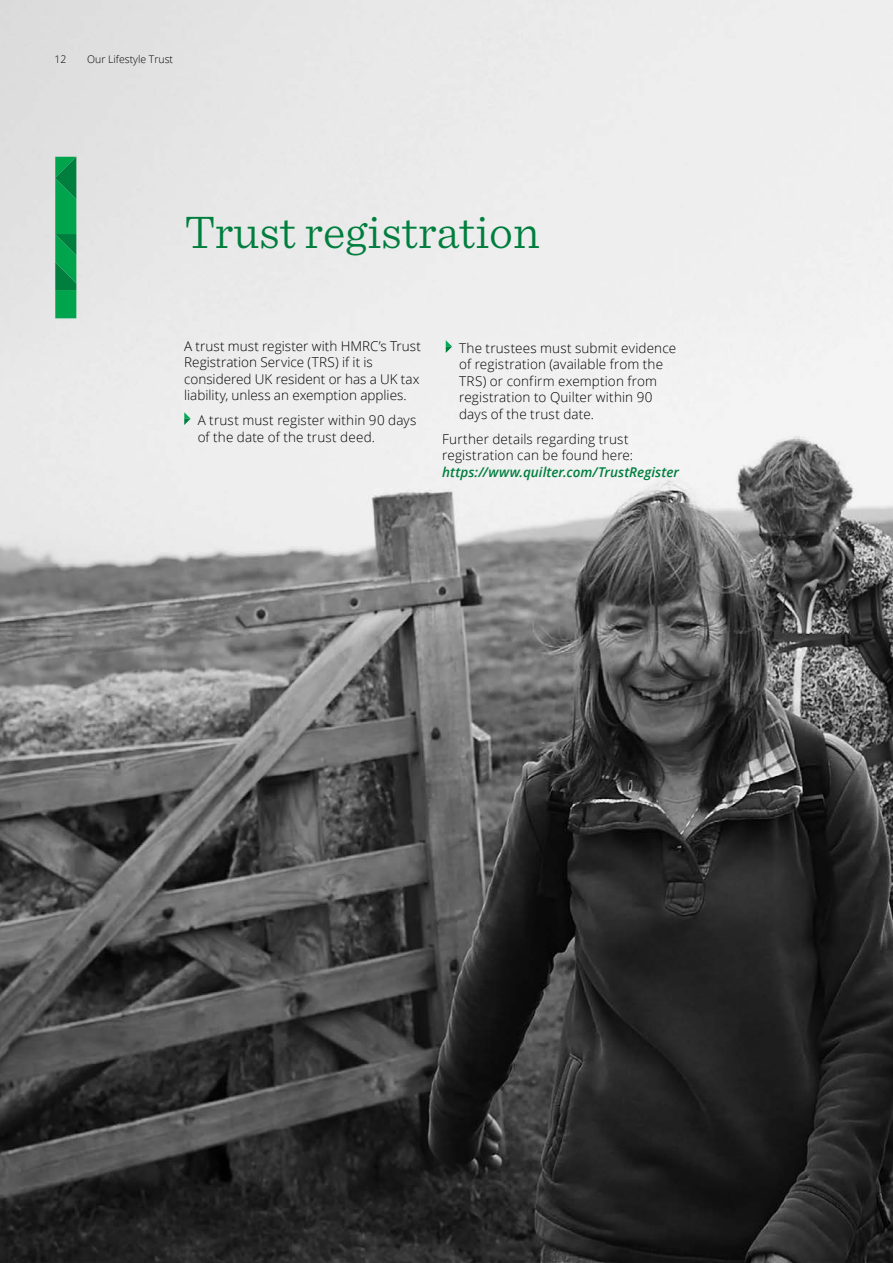
<style>
.page{position:relative;width:893px;height:1263px;background:#fff}
.page>*{position:absolute;margin:0;border:0;box-sizing:border-box;transform-origin:0 0}
.t1{font:300 48px "Sentinel";color:#007e3e}
.t2{font:300 13.5px/16.5px "Open Sans";letter-spacing:.01em;color:#000}
.t3{font:italic 600 13.5px "Open Sans";color:#007e3e}
.t4{font:300 10.5px "Open Sans";color:#000}
</style>
<div class="page">
<img style="left:0;top:0;width:893px;height:1263px">
<svg style="left:55px;top:157px;width:21px;height:161px;background:#04994b"></svg>
<svg style="left:184px;top:412px;width:7px;height:13px"></svg>
<svg style="left:446px;top:340px;width:6px;height:13px"></svg>
<p class="t4" style="left:55px;top:52px;width:13px">12</p>
<p class="t4" style="left:87px;top:52px;width:87px">Our Lifestyle Trust</p>
<h1 class="t1" style="left:184px;top:197px;width:357px">Trust registration</h1>
<p class="t2" style="left:184px;top:337px;width:238px">A trust must register with HMRC’s Trust Registration Service (TRS) if it is considered UK resident or has a UK tax liability, unless an exemption applies.</p>
<p class="t2" style="left:198px;top:411px;width:220px">A trust must register within 90 days of the date of the trust deed.</p>
<p class="t2" style="left:459px;top:339px;width:219px">The trustees must submit evidence of registration (available from the<br>TRS) or confirm exemption from registration to Quilter within 90 days of the trust date.</p>
<p class="t2" style="left:442px;top:430px;width:192px">Further details regarding trust registration can be found here:</p>
<p class="t3" style="left:442px;top:463px;width:238px">https://www.quilter.com/TrustRegister</p>
</div>
